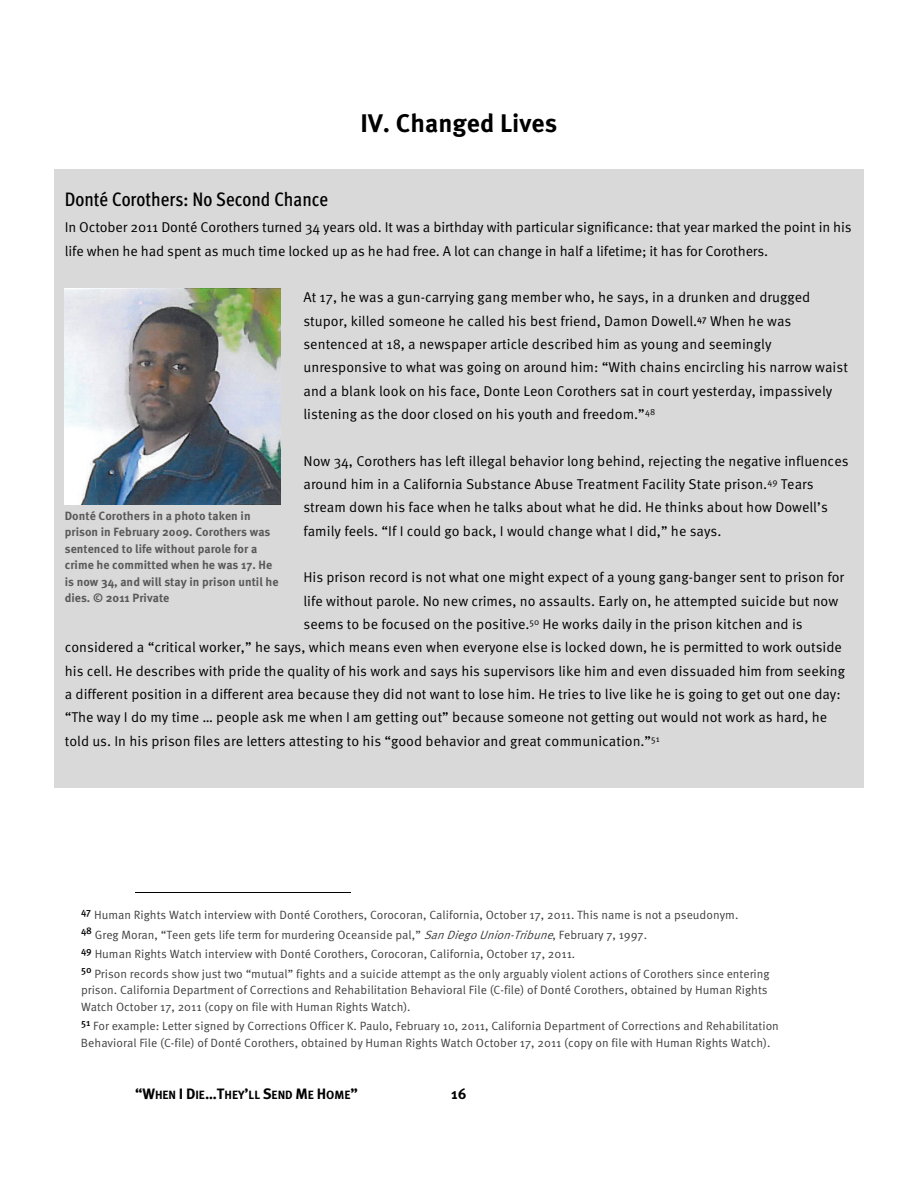
<style>
.page{position:relative;width:918px;height:1188px;background:#fff}
.page>*{position:absolute;margin:0;border:0;box-sizing:border-box;transform-origin:0 0}
.t1{font:700 25.5px "Meta Pro";color:#000}
.t2{font:500 condensed 19.5px "Meta Pro";color:#000}
.t3{font:700 15px "Meta Pro";color:#000}
.t4{font:14.25px/23.4px "Meta Pro Norm";color:#000}
.t5{font:12px/19.5px "Meta Pro Norm";color:#404040}
.t6{font:700 12px/16.5px "Meta Pro";color:#595959}
.t7{font:700 12px "Meta Pro";color:#000}
.s1{font-style:italic}
.s2{font-size:15px}
</style>
<div class="page">
<div style="left:54px;top:169px;width:810px;height:619px;background:#d9d9d9"></div>
<img style="left:65px;top:288px;width:216px;height:216px">
<hr style="left:135px;top:892px;width:216px;height:1px;background:#000">
<h1 class="t1" style="left:361px;top:113px;width:198px">IV. Changed Lives</h1>
<h2 class="t2" style="left:65px;top:192px;width:265px">Donté Corothers: No Second Chance</h2>
<p class="t4" style="left:65px;top:217px;width:789px">In October 2011 Donté Corothers turned 34 years old. It was a birthday with particular significance: that year marked the point in his life when he had spent as much time locked up as he had free. A lot can change in half a lifetime; it has for Corothers.</p>
<p class="t4" style="left:303px;top:287px;width:546px">At 17, he was a gun-carrying gang member who, he says, in a drunken and drugged stupor, killed someone he called his best friend, Damon Dowell.<sup>47</sup> When he was sentenced at 18, a newspaper article described him as young and seemingly unresponsive to what was going on around him: “With chains encircling his narrow waist and a blank look on his face, Donte Leon Corothers sat in court yesterday, impassively listening as the door closed on his youth and freedom.”<sup>48</sup></p>
<p class="t4" style="left:303px;top:450px;width:547px">Now 34, Corothers has left illegal behavior long behind, rejecting the negative influences around him in a California Substance Abuse Treatment Facility State prison.<sup>49</sup> Tears stream down his face when he talks about what he did. He thinks about how Dowell’s family feels. “If I could go back, I would change what I did,” he says.</p>
<p class="t4" style="left:303px;top:567px;width:542px">His prison record is not what one might expect of a young gang-banger sent to prison for</p>
<p class="t4" style="left:303px;top:590px;width:536px">life without parole. No new crimes, no assaults. Early on, he attempted suicide but now</p>
<p class="t4" style="left:303px;top:613px;width:501px">seems to be focused on the positive.<sup>50</sup> He works daily in the prison kitchen and is</p>
<p class="t4" style="left:65px;top:637px;width:779px">considered a “critical worker,” he says, which means even when everyone else is locked down, he is permitted to work outside</p>
<p class="t4" style="left:65px;top:660px;width:782px">his cell. He describes with pride the quality of his work and says his supervisors like him and even dissuaded him from seeking</p>
<p class="t4" style="left:65px;top:683px;width:778px">a different position in a different area because they did not want to lose him. He tries to live like he is going to get out one day:</p>
<p class="t4" style="left:65px;top:707px;width:764px">“The way I do my time … people ask me when I am getting out” because someone not getting out would not work as hard, he</p>
<p class="t4" style="left:65px;top:730px;width:596px">told us. In his prison files are letters attesting to his “good behavior and great communication.”<sup>51</sup></p>
<p class="t6" style="left:65px;top:508px;width:215px">Donté Corothers in a photo taken in prison in February 2009. Corothers was sentenced to life without parole for a crime he committed when he was 17. He is now 34, and will stay in prison until he dies. © 2011 Private</p>
<p class="t5" style="left:81px;top:906px;width:690px"><sup>47</sup> Human Rights Watch interview with Donté Corothers, Corocoran, California, October 17, 2011. This name is not a pseudonym.<br><sup>48</sup> Greg Moran, “Teen gets life term for murdering Oceanside pal,” <span class="s1">SanDiegoUnion-Tribune</span>, February 7, 1997.<br><sup>49</sup> Human Rights Watch interview with Donté Corothers, Corocoran, California, October 17, 2011.<br><sup>50</sup> Prison records show just two “mutual” fights and a suicide attempt as the only arguably violent actions of Corothers since entering</p>
<p class="t5" style="left:81px;top:983px;width:688px;line-height:16.5px">prison. California Department of Corrections and Rehabilitation Behavioral File (C-file) of Donté Corothers, obtained by Human Rights<br>Watch October 17, 2011 (copy on file with Human Rights Watch).</p>
<p class="t5" style="left:81px;top:1019px;width:699px;line-height:16.5px"><sup>51</sup> For example: Letter signed by Corrections Officer K. Paulo, February 10, 2011, California Department of Corrections and Rehabilitation<br>Behavioral File (C-file) of Donté Corothers, obtained by Human Rights Watch October 17, 2011 (copy on file with Human Rights Watch).</p>
<p class="t7" style="left:135px;top:1090px;width:224px"><span class="s2">“W</span>HEN <span class="s2">I D</span>IE<span class="s2">…T</span>HEY<span class="s2">’</span>LL <span class="s2">S</span>END <span class="s2">M</span>E <span class="s2">H</span>OME<span class="s2">”</span></p>
<p class="t3" style="left:451px;top:1088px;width:17px">16</p>
</div>
